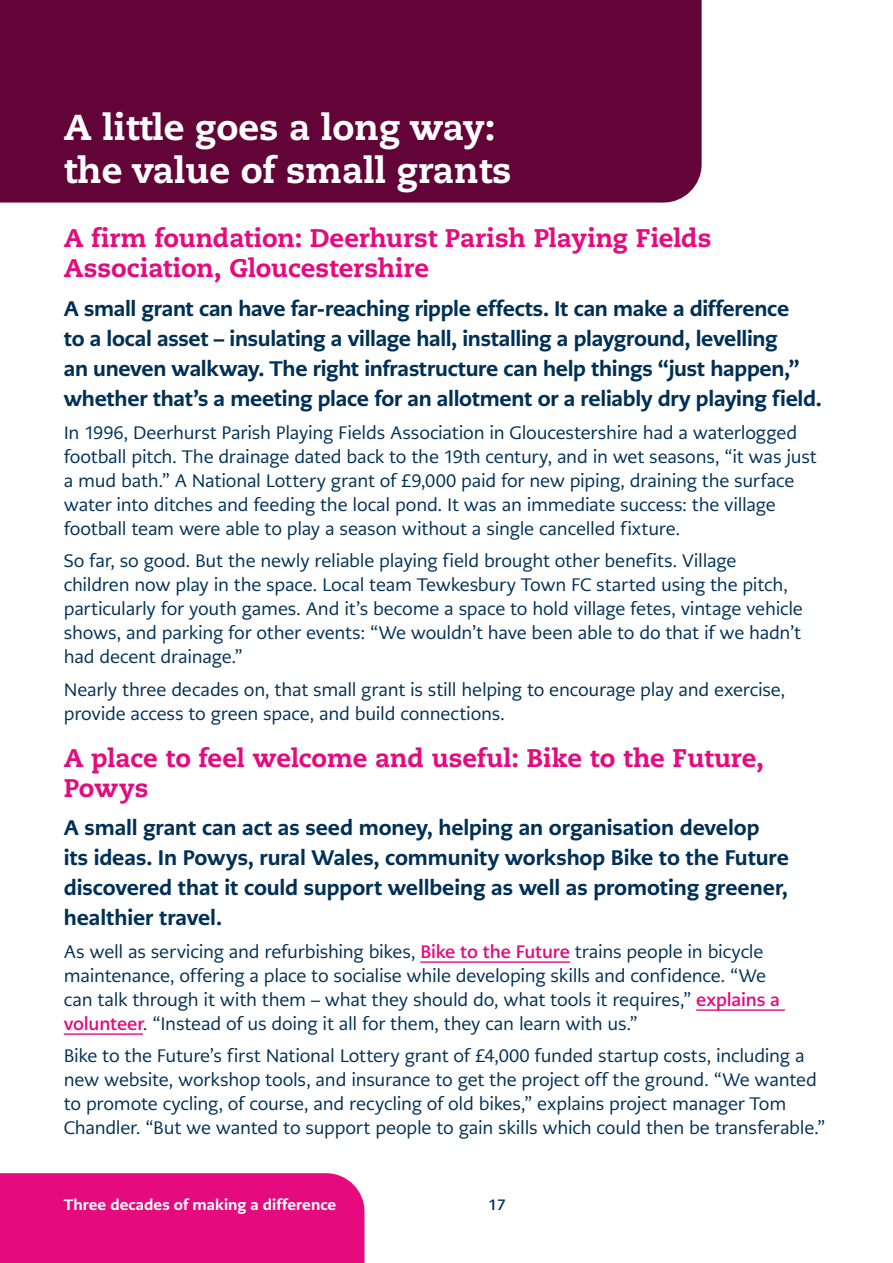
<style>
.page{position:relative;width:893px;height:1263px;background:#fff}
.page>*{position:absolute;margin:0;border:0;box-sizing:border-box;transform-origin:0 0}
.H2{font:800 36px/43.2px "Caecilia LT Pro 85";color:#fff}
.H3{font:800 25.5px/30px "Caecilia LT Pro 85";letter-spacing:-.005em;color:#e50b7e}
.Intro_section{font:800 21px/30px "PMN Caecilia Sans Text";letter-spacing:-.01em;color:#003056}
.Body__P{font:18px/24px "PMN Caecilia Sans Text";letter-spacing:-.015em;color:#003056}
.t1{font:800 15px "PMN Caecilia Sans Text";letter-spacing:.005em;color:#fff}
.t2{font:700 15px "PMN Caecilia Sans Text";color:#003056}
.s1{font-weight:700;color:#e50b7e}
</style>
<div class="page">
<div style="left:0;top:0;width:702px;height:203px;background:#620438"></div>
<div style="left:0;top:1173px;width:364px;height:90px;background:#e50b7e"></div>
<hr style="left:420px;top:961px;width:150px;height:2px;background:#e50b7e">
<hr style="left:696px;top:1009px;width:89px;height:2px;background:#e50b7e">
<hr style="left:64px;top:1033px;width:79px;height:2px;background:#e50b7e">
<h2 class="H2" style="left:64px;top:105px;width:449px">A little goes a long way: the value of small grants</h2>
<h3 class="H3" style="left:64px;top:223px;width:649px">A firm foundation: Deerhurst Parish Playing Fields<br>Association, Gloucestershire</h3>
<p class="Intro_section" style="left:64px;top:293px;width:760px">A small grant can have far-reaching ripple effects. It can make a difference<br>to a local asset – insulating a village hall, installing a playground, levelling<br>an uneven walkway. The right infrastructure can help things “just happen,” whether that’s a meeting place for an allotment or a reliably dry playing field.</p>
<p class="Body__P" style="left:64px;top:420px;width:755px">In 1996, Deerhurst Parish Playing Fields Association in Gloucestershire had a waterlogged football pitch. The drainage dated back to the 19th century, and in wet seasons, “it was just a mud bath.” A National Lottery grant of £9,000 paid for new piping, draining the surface water into ditches and feeding the local pond. It was an immediate success: the village football team were able to play a season without a single cancelled fixture.</p>
<p class="Body__P" style="left:64px;top:549px;width:741px">So far, so good. But the newly reliable playing field brought other benefits. Village children now play in the space. Local team Tewkesbury Town FC started using the pitch, particularly for youth games. And it’s become a space to hold village fetes, vintage vehicle shows, and parking for other events: “We wouldn’t have been able to do that if we hadn’t had decent drainage.”</p>
<p class="Body__P" style="left:64px;top:677px;width:723px">Nearly three decades on, that small grant is still helping to encourage play and exercise, provide access to green space, and build connections.</p>
<h3 class="H3" style="left:64px;top:742px;width:702px">A place to feel welcome and useful: Bike to the Future,<br>Powys</h3>
<p class="Intro_section" style="left:64px;top:812px;width:727px">A small grant can act as seed money, helping an organisation develop its ideas. In Powys, rural Wales, community workshop Bike to the Future discovered that it could support wellbeing as well as promoting greener, healthier travel.</p>
<p class="Body__P" style="left:64px;top:939px;width:718px">As well as servicing and refurbishing bikes, <span class="s1">Bike to the Future</span> trains people in bicycle maintenance, offering a place to socialise while developing skills and confidence. “We can talk through it with them – what they should do, what tools it requires,” <span class="s1">explains a volunteer</span>. “Instead of us doing it all for them, they can learn with us.”</p>
<p class="Body__P" style="left:64px;top:1044px;width:763px">Bike to the Future’s first National Lottery grant of £4,000 funded startup costs, including a new website, workshop tools, and insurance to get the project off the ground. “We wanted to promote cycling, of course, and recycling of old bikes,” explains project manager Tom Chandler. “But we wanted to support people to gain skills which could then be transferable.”</p>
<p class="t1" style="left:64px;top:1194px;width:274px">Three decades of making a difference</p>
<p class="t2" style="left:488px;top:1195px;width:19px">17</p>
</div>
